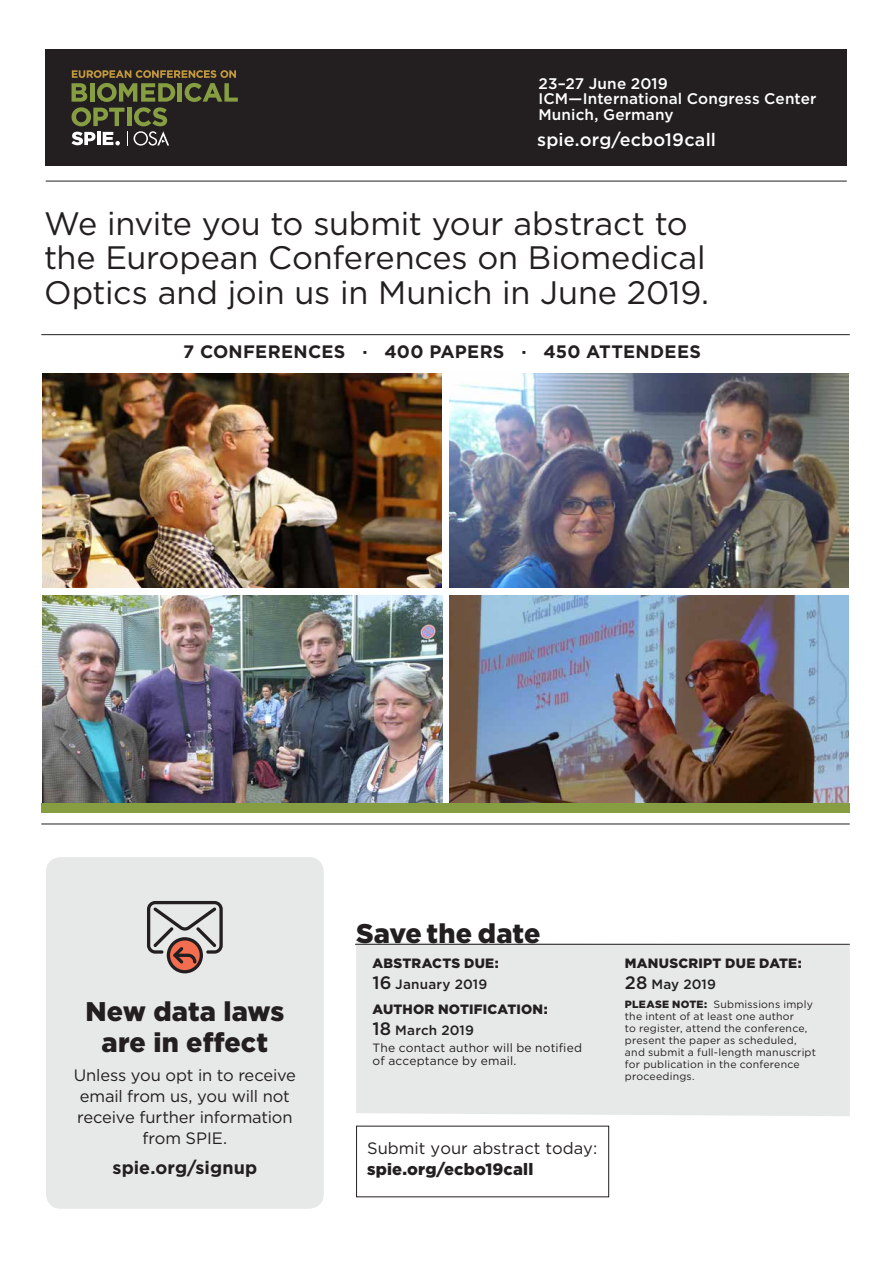
<style>
.page{position:relative;width:893px;height:1263px;background:#fff}
.page>*{position:absolute;margin:0;border:0;box-sizing:border-box;transform-origin:0 0}
.t1{font:32.4px/34.5px "Gotham";letter-spacing:-.005em;color:#231f20}
.t2{font:900 27px/31.5px "Gotham";color:#231f20;text-align:center}
.t3{font:700 18px "Gotham";letter-spacing:.01em;color:#231f20}
.t4{font:500 18px "Gotham";letter-spacing:.01em;color:#fff}
.t5{font:16.5px/21px "Gotham";letter-spacing:-.005em;color:#231f20;text-align:center}
.t6{font:900 16.5px "Gotham";letter-spacing:.01em;color:#231f20}
.t7{font:500 15.3px/15.3px "Gotham";letter-spacing:.01em;color:#fff}
.t8{font:900 13.5px/21.8px "Gotham";letter-spacing:.015em;color:#231f20}
.t9{font:12px/13.5px "Gotham";letter-spacing:.015em;color:#231f20}
.t10{font:10.5px/12px "Gotham";letter-spacing:.02em;color:#231f20}
.s1{font-weight:500;font-size:18px}
.s2{font-weight:500}
.s3{font-weight:900}
</style>
<div class="page">
<img style="left:449px;top:373px;width:399px;height:215px">
<img style="left:43px;top:595px;width:399px;height:208px">
<img style="left:449px;top:595px;width:399px;height:208px">
<img style="left:43px;top:373px;width:398px;height:215px">
<div style="left:46px;top:49px;width:801px;height:117px;background:#231f20"></div>
<svg style="left:71px;top:70px;width:167px;height:76px"></svg>
<hr style="left:46px;top:181px;width:801px;height:1px;background:#231f20">
<hr style="left:41px;top:824px;width:809px;height:1px;background:#231f20">
<hr style="left:41px;top:334px;width:809px;height:1px;background:#231f20">
<div style="left:46px;top:857px;width:278px;height:352px;background:#e7e8e8;border-radius:15px"></div>
<svg style="left:147px;top:901px;width:76px;height:72px"></svg>
<div style="left:42px;top:803px;width:808px;height:9px;background:#869e41"></div>
<div style="left:356px;top:942px;width:494px;height:174px;background:#e7e8e8"></div>
<hr style="left:355px;top:944px;width:495px;height:1px;background:#231f20">
<h3 class="t7" style="left:538px;top:76px;width:280px">23–27 June 2019<br>ICM—International Congress Center<br>Munich, Germany</h3>
<h3 class="t4" style="left:537px;top:128px;width:180px">spie.org/ecbo19call</h3>
<h1 class="t1" style="left:44px;top:206px;width:667px">We invite you to submit your abstract to the European Conferences on Biomedical<br>Optics and join us in Munich in June 2019.</h1>
<h3 class="t3" style="left:183px;top:340px;width:519px">7 CONFERENCES · 400 PAPERS · 450 ATTENDEES</h3>
<h2 class="t2" style="left:85px;top:995px;width:201px">New data laws are in effect</h2>
<h3 class="t5" style="left:74px;top:1065px;width:224px">Unless you opt in to receive email from us, you will not receive further information from SPIE.</h3>
<h3 class="t3" style="left:113px;top:1155px;width:146px">spie.org/signup</h3>
<h2 class="t2" style="left:356px;top:917px;width:186px">Save the date</h2>
<p class="t8" style="left:373px;top:952px;width:128px">ABSTRACTS DUE:<br><span class="s1">16</span> <span class="s2">January 2019</span></p>
<p class="t8" style="left:373px;top:998px;width:177px">AUTHOR NOTIFICATION:<br><span class="s1">18</span> <span class="s2">March 2019</span></p>
<p class="t9" style="left:373px;top:1040px;width:211px">The contact author will be notified of acceptance by email.</p>
<h3 class="t5" style="left:367px;top:1137px;width:232px">Submit your abstract today:</h3>
<h3 class="t6" style="left:367px;top:1158px;width:168px">spie.org/ecbo19call</h3>
<p class="t8" style="left:625px;top:952px;width:178px">MANUSCRIPT DUE DATE:<br><span class="s1">28</span> <span class="s2">May 2019</span></p>
<p class="t10" style="left:625px;top:998px;width:192px"><span class="s3">PLEASE NOTE:</span> Submissions imply the intent of at least one author<br>to register, attend the conference, present the paper as scheduled, and submit a full-length manuscript for publication in the conference proceedings.</p>
</div>
